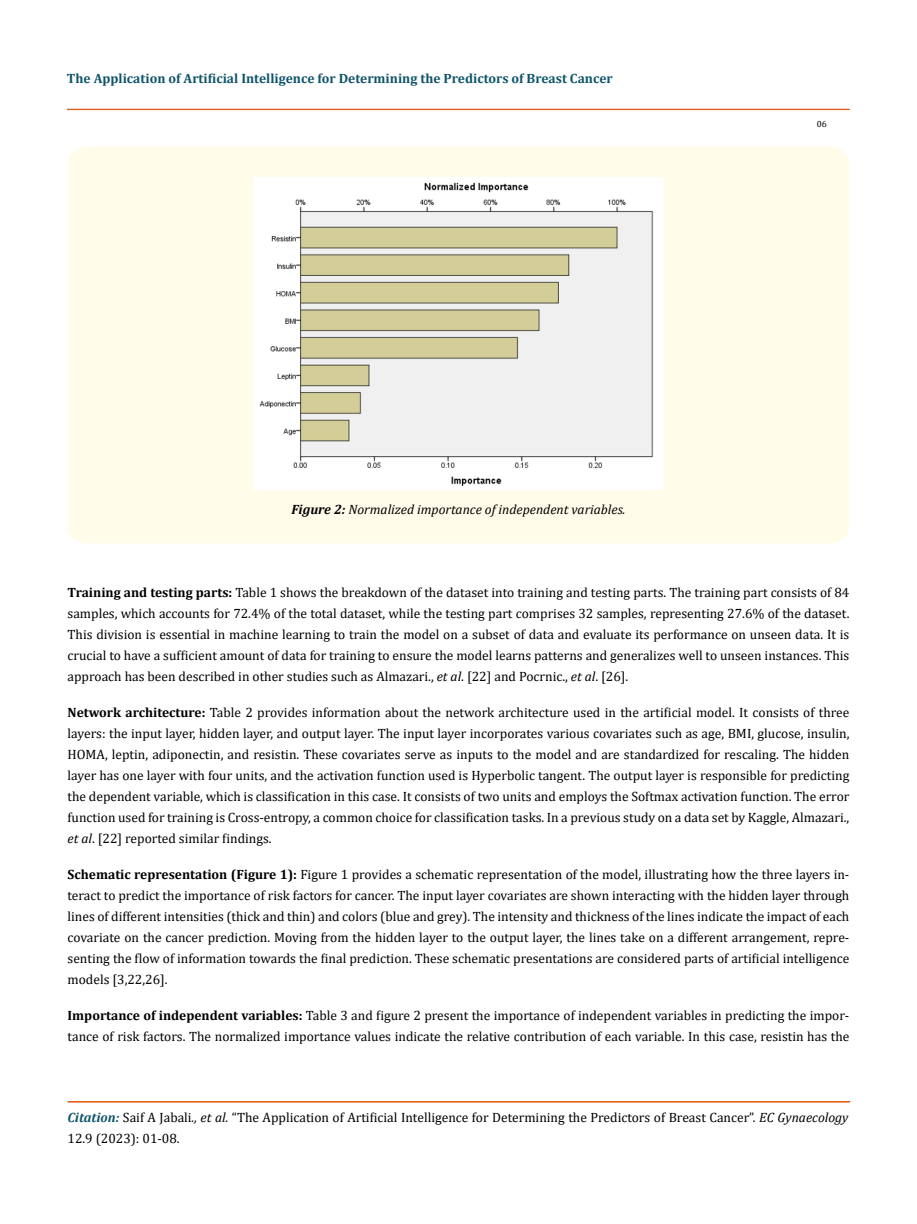
<style>
.page{position:relative;width:917px;height:1224px;background:#fff}
.page>*{position:absolute;margin:0;border:0;box-sizing:border-box;transform-origin:0 0}
.t1{font:13.5px/21px "Cambria";color:#000;text-align:justify}
.t2{font:700 13.5px "Cambria";color:#0e546a}
.t3{font:italic 13.5px "Cambria";color:#000}
.t4{font:9px "Cambria";color:#000}
.s1{font-weight:700}
.s2{font-style:italic}
.s3{font-weight:700;font-style:italic;color:#0e546a}
</style>
<div class="page">
<div style="left:67px;top:109px;width:782px;height:1px;border:1px solid #e05d1a"></div>
<div style="left:67px;top:147px;width:782px;height:396px;background:#fffde9;border-radius:18px"></div>
<img style="left:254px;top:177px;width:409px;height:313px">
<p class="t2" style="left:67px;top:69px;width:547px">The Application of Artificial Intelligence for Determining the Predictors of Breast Cancer</p>
<p class="t3" style="left:291px;top:500px;width:335px"><span class="s1">Figure 2:</span> Normalized importance of independent variables.</p>
<p class="t4" style="left:816px;top:118px;width:11px">06</p>
<p class="t1" style="left:68px;top:582px;width:783px"><span class="s1">Training and testing parts:</span> Table 1 shows the breakdown of the dataset into training and testing parts. The training part consists of 84 samples, which accounts for 72.4% of the total dataset, while the testing part comprises 32 samples, representing 27.6% of the dataset.<br>This division is essential in machine learning to train the model on a subset of data and evaluate its performance on unseen data. It is crucial to have a sufficient amount of data for training to ensure the model learns patterns and generalizes well to unseen instances. This approach has been described in other studies such as Almazari., <span class="s2">et al</span>. [22] and Pocrnic., <span class="s2">et al</span>. [26].</p>
<p class="t1" style="left:68px;top:702px;width:783px"><span class="s1">Network architecture:</span> Table 2 provides information about the network architecture used in the artificial model. It consists of three layers: the input layer, hidden layer, and output layer. The input layer incorporates various covariates such as age, BMI, glucose, insulin, HOMA, leptin, adiponectin, and resistin. These covariates serve as inputs to the model and are standardized for rescaling. The hidden layer has one layer with four units, and the activation function used is Hyperbolic tangent. The output layer is responsible for predicting the dependent variable, which is classification in this case. It consists of two units and employs the Softmax activation function. The error function used for training is Cross-entropy, a common choice for classification tasks. In a previous study on a data set by Kaggle, Almazari., <span class="s2">et al</span>. [22] reported similar findings.</p>
<p class="t1" style="left:68px;top:864px;width:783px"><span class="s1">Schematic representation (Figure 1):</span> Figure 1 provides a schematic representation of the model, illustrating how the three layers in&shy;teract to predict the importance of risk factors for cancer. The input layer covariates are shown interacting with the hidden layer through lines of different intensities (thick and thin) and colors (blue and grey). The intensity and thickness of the lines indicate the impact of each covariate on the cancer prediction. Moving from the hidden layer to the output layer, the lines take on a different arrangement, repre&shy;senting the flow of information towards the final prediction. These schematic presentations are considered parts of artificial intelligence models [3,22,26].</p>
<p class="t1" style="left:68px;top:1005px;width:783px"><span class="s1">Importance of independent variables:</span> Table 3 and figure 2 present the importance of independent variables in predicting the impor&shy;tance of risk factors. The normalized importance values indicate the relative contribution of each variable. In this case, resistin has the</p>
<p class="t1" style="left:68px;top:1107px;width:782px"><span class="s3">Citation:</span> Saif A Jabali<span class="s2">., et al.</span> “The Application of Artificial Intelligence for Determining the Predictors of Breast Cancer”. <span class="s2">EC Gynaecology<br></span>12.9 (2023): 01-08.</p>
</div>
